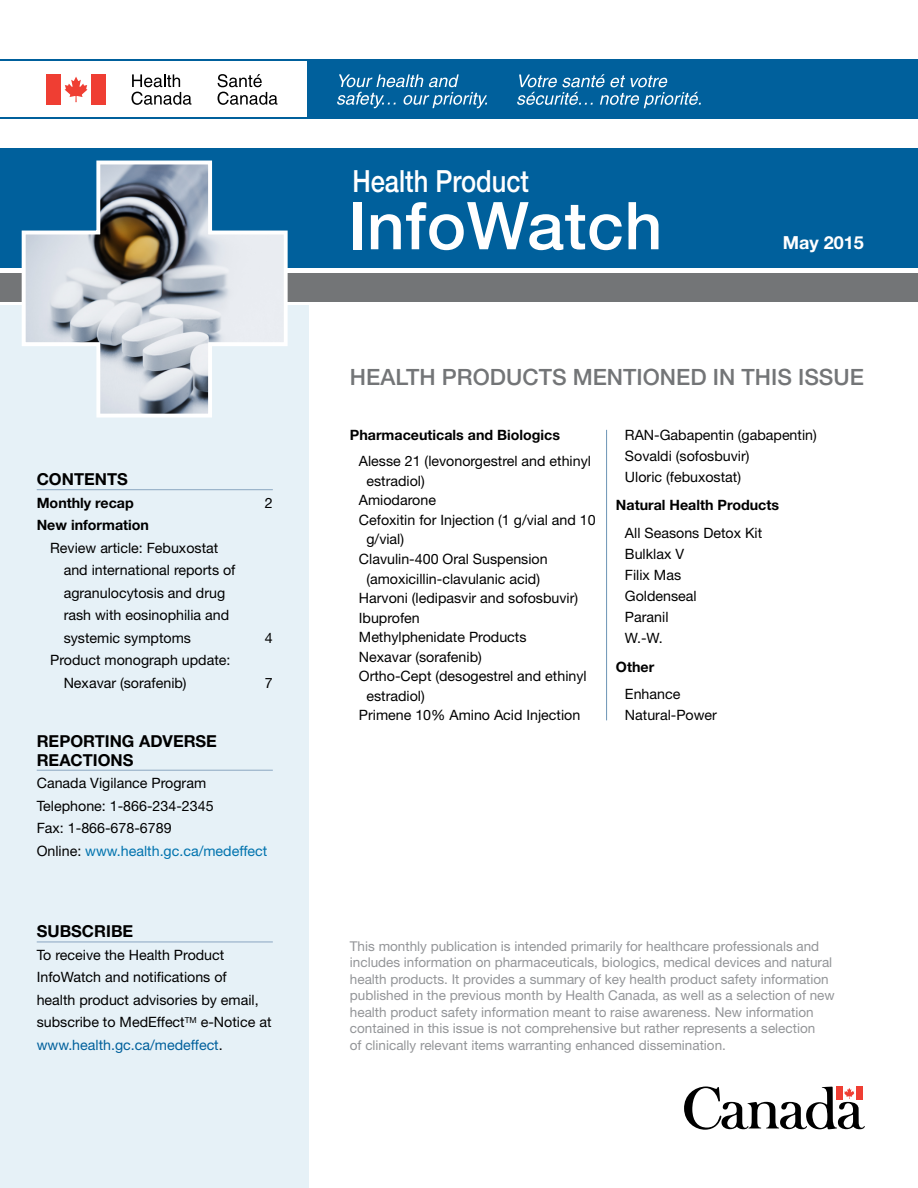
<style>
.page{position:relative;width:918px;height:1188px;background:#fff}
.page>*{position:absolute;margin:0;border:0;box-sizing:border-box;transform-origin:0 0}
.t1{font:500 66px "Helvetica Neue LT Std";letter-spacing:.01em;color:#fff}
.t2{font:500 30.6px "Helvetica Neue LT Std";color:#fff;scale:.83 1}
.t3{font:500 22.5px "Helvetica Neue LT Std";color:#737577}
.t4{font:700 18px "Helvetica Neue LT Std";color:#fff}
.t5{font:700 16.5px/18.8px "Helvetica Neue LT Std";color:#000}
.t6{font:14.25px/22.5px "Helvetica Neue LT Std";color:#000}
.t7{font:700 14.25px "Helvetica Neue LT Std";color:#000}
.t8{font:13.5px/16.5px "Helvetica Neue LT Std";color:#939598}
.s1{color:#0073ae}
.s2{color:#00609c}
</style>
<div class="page">
<hr style="left:0;top:60px;width:308px;height:1px;background:#00609c">
<hr style="left:0;top:118px;width:308px;height:1px;background:#00609c">
<div style="left:307px;top:60px;width:611px;height:59px;background:#00609c"></div>
<div style="left:46px;top:74px;width:15px;height:30px;background:#ef3e33"></div>
<svg style="left:65px;top:77px;width:22px;height:25px"></svg>
<div style="left:91px;top:74px;width:15px;height:30px;background:#ef3e33"></div>
<svg style="left:132px;top:74px;width:60px;height:31px"></svg>
<svg style="left:218px;top:74px;width:60px;height:31px"></svg>
<svg style="left:684px;top:1086px;width:181px;height:44px"></svg>
<svg style="left:337px;top:74px;width:150px;height:34px"></svg>
<svg style="left:517px;top:74px;width:184px;height:34px"></svg>
<div style="left:0;top:306px;width:308px;height:882px;background:#e6f1f7"></div>
<div style="left:0;top:148px;width:918px;height:120px;background:#00609c"></div>
<div style="left:0;top:273px;width:918px;height:28px;background:#737577"></div>
<svg style="left:20px;top:160px;width:270px;height:258px"></svg>
<hr style="left:37px;top:489px;width:236px;height:1px;background:#8aa6c1">
<hr style="left:37px;top:770px;width:236px;height:1px;background:#8aa6c1">
<hr style="left:37px;top:942px;width:236px;height:1px;background:#8aa6c1">
<hr style="left:606px;top:430px;width:1px;height:290px;background:#6c94b6">
<h2 class="t2" style="left:352px;top:163px;width:214px">Health Product</h2>
<h1 class="t1" style="left:348px;top:186px;width:316px">InfoWatch</h1>
<p class="t4" style="left:783px;top:232px;width:83px">May 2015</p>
<p class="t5" style="left:37px;top:469px;width:93px">CONTENTS</p>
<p class="t7" style="left:37px;top:494px;width:99px">Monthly recap</p>
<p class="t6" style="left:265px;top:491px;width:9px">2</p>
<p class="t7" style="left:37px;top:516px;width:114px">New information</p>
<p class="t6" style="left:64px;top:536px;width:173px;text-indent:-13px">Review article: Febuxostat and international reports of agranulocytosis and drug rash with eosinophilia and systemic symptoms</p>
<p class="t6" style="left:265px;top:626px;width:9px">4</p>
<p class="t6" style="left:64px;top:649px;width:168px;text-indent:-13px">Product monograph update:<br>Nexavar (sorafenib)</p>
<p class="t6" style="left:265px;top:671px;width:9px">7</p>
<p class="t5" style="left:37px;top:731px;width:182px">REPORTING ADVERSE<br>REACTIONS</p>
<p class="t6" style="left:37px;top:772px;width:232px">Canada Vigilance Program<br>Telephone: 1-866-234-2345<br>Fax: 1-866-678-6789<br>Online: <span class="s1">www.health.gc.ca/medeffect</span></p>
<h3 class="t3" style="left:350px;top:363px;width:516px">HEALTH PRODUCTS MENTIONED IN THIS ISSUE</h3>
<p class="t7" style="left:350px;top:426px;width:212px">Pharmaceuticals and Biologics</p>
<p class="t6" style="left:359px;top:450px;width:234px">Alesse 21 (levonorgestrel and ethinyl</p>
<p class="t6" style="left:366px;top:469px;width:60px">estradiol)</p>
<p class="t6" style="left:359px;top:489px;width:79px">Amiodarone</p>
<p class="t6" style="left:359px;top:508px;width:238px">Cefoxitin for Injection (1 g/vial and 10</p>
<p class="t6" style="left:366px;top:528px;width:39px">g/vial)</p>
<p class="t6" style="left:359px;top:547px;width:190px">Clavulin-400 Oral Suspension</p>
<p class="t6" style="left:366px;top:567px;width:175px">(amoxicillin-clavulanic acid)</p>
<p class="t6" style="left:359px;top:587px;width:221px">Harvoni (ledipasvir and sofosbuvir)</p>
<p class="t6" style="left:359px;top:606px;width:62px">Ibuprofen</p>
<p class="t6" style="left:359px;top:626px;width:169px">Methylphenidate Products</p>
<p class="t6" style="left:359px;top:645px;width:124px">Nexavar (sorafenib)</p>
<p class="t6" style="left:359px;top:665px;width:229px">Ortho-Cept (desogestrel and ethinyl</p>
<p class="t6" style="left:366px;top:684px;width:60px">estradiol)</p>
<p class="t6" style="left:359px;top:704px;width:223px">Primene 10% Amino Acid Injection</p>
<p class="t6" style="left:625px;top:424px;width:193px;line-height:21px">RAN-Gabapentin (gabapentin)<br>Sovaldi (sofosbuvir)<br>Uloric (febuxostat)</p>
<p class="t7" style="left:616px;top:497px;width:165px">Natural Health Products</p>
<p class="t6" style="left:625px;top:522px;width:139px;line-height:21px">All Seasons Detox Kit<br>Bulklax V<br>Filix Mas<br>Goldenseal<br>Paranil<br>W.-W.</p>
<p class="t7" style="left:616px;top:658px;width:40px">Other</p>
<p class="t6" style="left:625px;top:684px;width:94px;line-height:21px">Enhance<br>Natural-Power</p>
<p class="t5" style="left:37px;top:922px;width:98px">SUBSCRIBE</p>
<p class="t6" style="left:37px;top:943px;width:236px">To receive the Health Product InfoWatch and notifications of<br>health product advisories by email, subscribe to MedEffect<sup>TM</sup> e-Notice at <span class="s2">www.health.gc.ca/medeffect</span>.</p>
<p class="t8" style="left:350px;top:938px;width:486px">This monthly publication is intended primarily for healthcare professionals and includes information on pharmaceuticals, biologics, medical devices and natural health products. It provides a summary of key health product safety information published in the previous month by Health Canada, as well as a selection of new health product safety information meant to raise awareness. New information contained in this issue is not comprehensive but rather represents a selection<br>of clinically relevant items warranting enhanced dissemination.</p>
</div>
